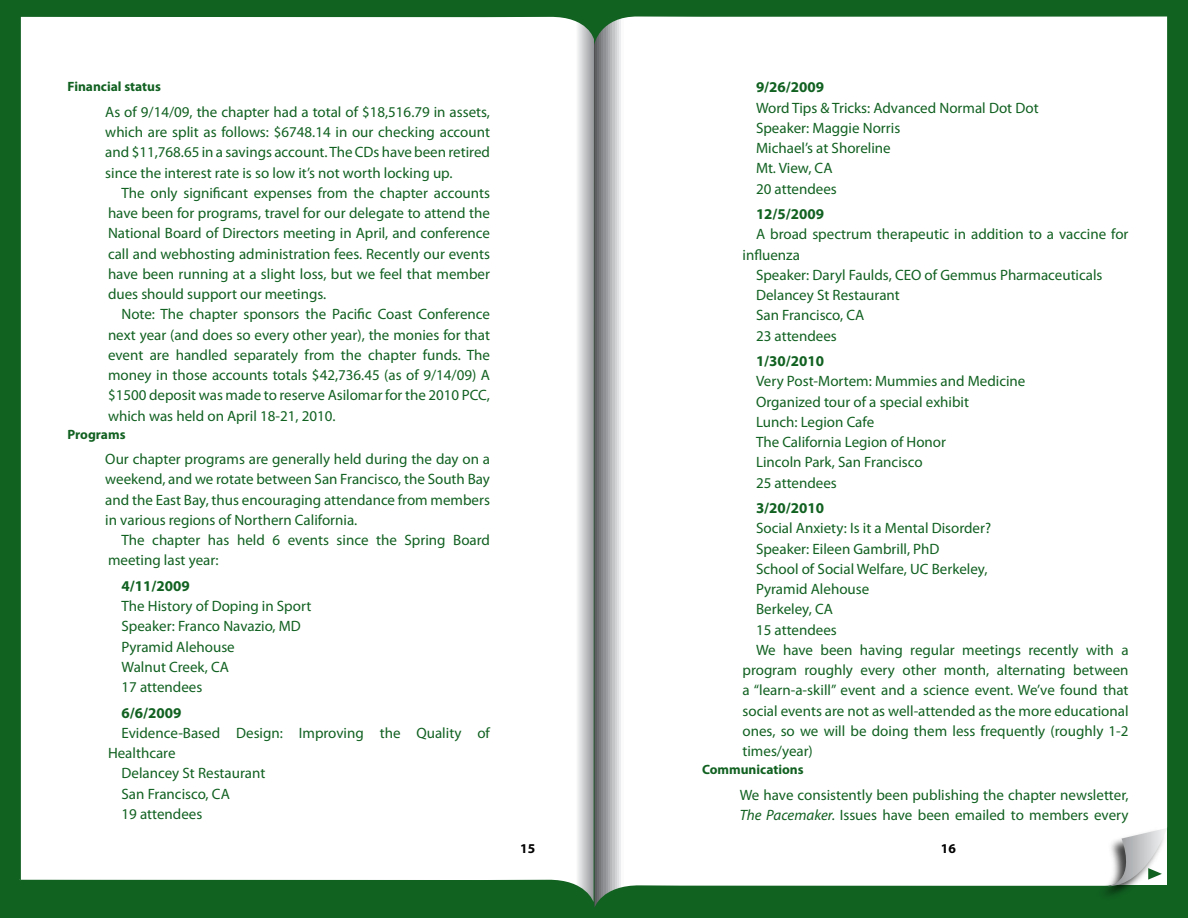
<style>
.page{position:relative;width:1188px;height:918px;background:#fff}
.page>*{position:absolute;margin:0;border:0;box-sizing:border-box;transform-origin:0 0}
.t1{font:15px/20.2px "Myriad Pro";color:#116121}
.t2{font:700 15px "Myriad Pro";color:#116121}
.t3{font:700 13.5px "Myriad Pro";color:#116121}
.t4{font:700 13.5px "Myriad Pro";color:#000}
.s1{font-style:italic}
</style>
<div class="page">
<div style="left:0;top:0;width:594px;height:918px;background:#116121"></div>
<div style="left:19px;top:16px;width:575px;height:886px;background:#fff"></div>
<div style="left:594px;top:0;width:594px;height:918px;background:#116121"></div>
<svg style="left:594px;top:16px;width:573px;height:891px;background:#f4f6f5"></svg>
<div style="left:1095px;top:827px;width:73px;height:74px;background:#000;opacity:.75"></div>
<svg style="left:1108px;top:828px;width:59px;height:58px;background:#cccfce"></svg>
<p class="t3" style="left:68px;top:78px;width:95px">Financial status</p>
<p class="t1" style="left:105px;top:101px;width:386px;text-align:justify">As of 9/14/09, the chapter had a total of $18,516.79 in assets, which are split as follows: $6748.14 in our checking account and $11,768.65 in a savings account. The CDs have been retired since the interest rate is so low it’s not worth locking up.</p>
<p class="t1" style="left:108px;top:182px;width:384px;text-align:justify;text-indent:14px">The only significant expenses from the chapter accounts have been for programs, travel for our delegate to attend the National Board of Directors meeting in April, and conference call and webhosting administration fees. Recently our events have been running at a slight loss, but we feel that member dues should support our meetings.</p>
<p class="t1" style="left:108px;top:304px;width:384px;text-align:justify;text-indent:14px">Note: The chapter sponsors the Pacific Coast Conference next year (and does so every other year), the monies for that event are handled separately from the chapter funds. The money in those accounts totals $42,736.45 (as of 9/14/09) A $1500 deposit was made to reserve Asilomar for the 2010 PCC, which was held on April 18-21, 2010.</p>
<p class="t3" style="left:68px;top:425px;width:60px">Programs</p>
<p class="t1" style="left:105px;top:449px;width:386px;text-align:justify">Our chapter programs are generally held during the day on a weekend, and we rotate between San Francisco, the South Bay and the East Bay, thus encouraging attendance from members in various regions of Northern California.</p>
<p class="t1" style="left:108px;top:530px;width:384px;text-indent:14px">The chapter has held 6 events since the Spring Board meeting last year:</p>
<p class="t2" style="left:122px;top:576px;width:69px">4/11/2009</p>
<p class="t1" style="left:122px;top:596px;width:191px">The History of Doping in Sport<br>Speaker: Franco Navazio, MD<br>Pyramid Alehouse<br>Walnut Creek, CA<br>17 attendees</p>
<p class="t2" style="left:122px;top:703px;width:60px">6/6/2009</p>
<p class="t1" style="left:122px;top:723px;width:370px">Evidence-Based Design: Improving the Quality of</p>
<p class="t1" style="left:108px;top:743px;width:69px">Healthcare</p>
<p class="t1" style="left:122px;top:763px;width:145px">Delancey St Restaurant</p>
<p class="t1" style="left:122px;top:783px;width:110px">San Francisco, CA</p>
<p class="t1" style="left:122px;top:804px;width:82px">19 attendees</p>
<p class="t2" style="left:756px;top:77px;width:69px">9/26/2009</p>
<p class="t1" style="left:756px;top:97px;width:284px">Word Tips &amp; Tricks: Advanced Normal Dot Dot<br>Speaker: Maggie Norris<br>Michael’s at Shoreline<br>Mt. View, CA<br>20 attendees</p>
<p class="t2" style="left:756px;top:204px;width:69px">12/5/2009</p>
<p class="t1" style="left:756px;top:224px;width:374px">A broad spectrum therapeutic in addition to a vaccine for</p>
<p class="t1" style="left:742px;top:244px;width:59px">influenza</p>
<p class="t1" style="left:756px;top:264px;width:348px">Speaker: Daryl Faulds, CEO of Gemmus Pharmaceuticals</p>
<p class="t1" style="left:756px;top:285px;width:145px">Delancey St Restaurant</p>
<p class="t1" style="left:756px;top:305px;width:110px">San Francisco, CA</p>
<p class="t1" style="left:756px;top:325px;width:82px">23 attendees</p>
<p class="t2" style="left:756px;top:351px;width:70px">1/30/2010</p>
<p class="t1" style="left:756px;top:371px;width:271px">Very Post-Mortem: Mummies and Medicine<br>Organized tour of a special exhibit<br>Lunch: Legion Cafe<br>The California Legion of Honor<br>Lincoln Park, San Francisco<br>25 attendees</p>
<p class="t2" style="left:756px;top:498px;width:70px">3/20/2010</p>
<p class="t1" style="left:756px;top:518px;width:237px">Social Anxiety: Is it a Mental Disorder?</p>
<p class="t1" style="left:756px;top:538px;width:185px">Speaker: Eileen Gambrill, PhD</p>
<p class="t1" style="left:756px;top:558px;width:233px">School of Social Welfare, UC Berkeley,</p>
<p class="t1" style="left:756px;top:579px;width:115px">Pyramid Alehouse</p>
<p class="t1" style="left:756px;top:599px;width:78px">Berkeley, CA</p>
<p class="t1" style="left:756px;top:619px;width:82px">15 attendees</p>
<p class="t1" style="left:756px;top:639px;width:374px">We have been having regular meetings recently with a</p>
<p class="t1" style="left:742px;top:660px;width:388px">program roughly every other month, alternating between</p>
<p class="t1" style="left:742px;top:680px;width:388px">a “learn-a-skill” event and a science event. We’ve found that</p>
<p class="t1" style="left:742px;top:700px;width:388px">social events are not as well-attended as the more educational</p>
<p class="t1" style="left:742px;top:720px;width:388px">ones, so we will be doing them less frequently (roughly 1-2</p>
<p class="t1" style="left:742px;top:741px;width:72px">times/year)</p>
<p class="t3" style="left:702px;top:761px;width:103px">Communications</p>
<p class="t1" style="left:740px;top:784px;width:390px">We have consistently been publishing the chapter newsletter,<br><span class="s1">The Pacemaker.</span> Issues have been emailed to members every</p>
<p class="t4" style="left:520px;top:839px;width:15px">15</p>
<p class="t4" style="left:941px;top:839px;width:16px">16</p>
</div>
